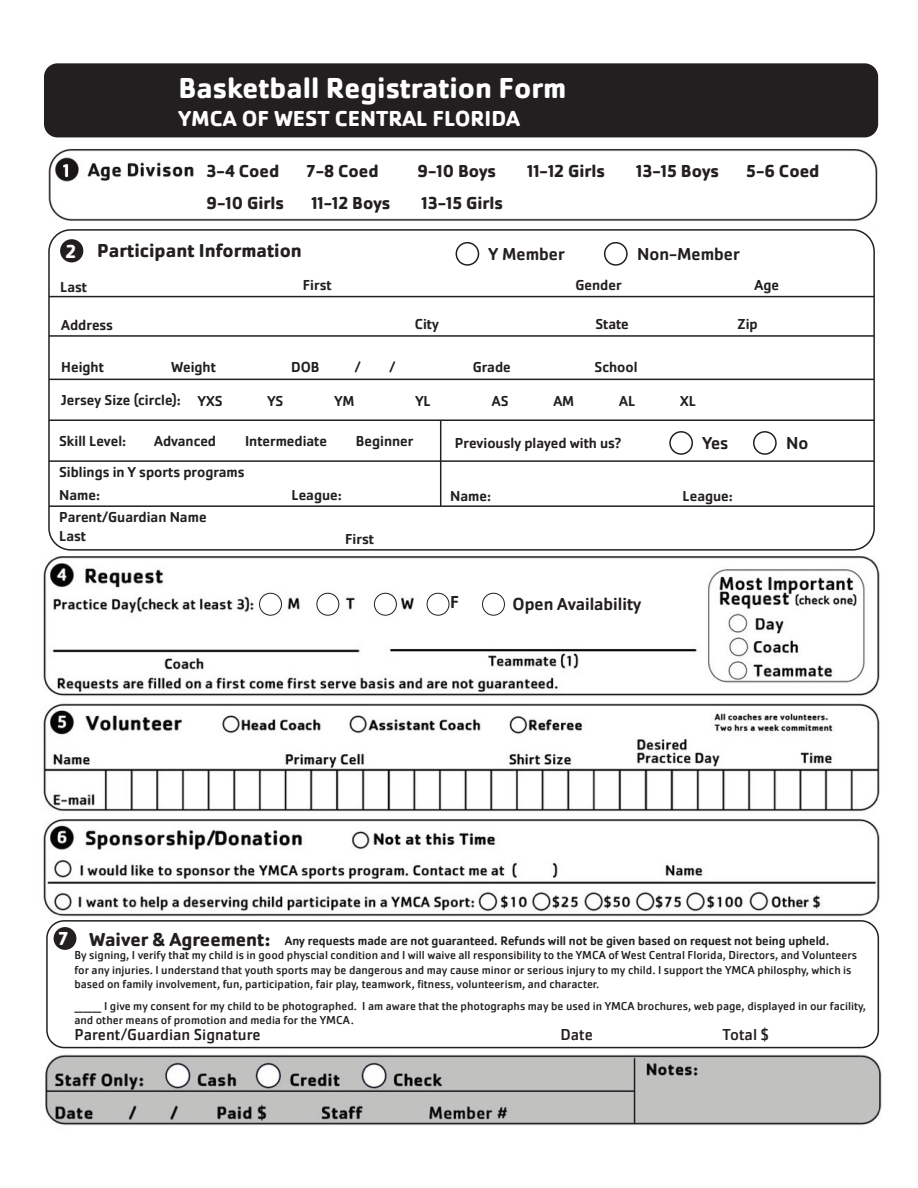
<style>
.page{position:relative;width:918px;height:1188px;background:#fff}
.page>*{position:absolute;margin:0;border:0;box-sizing:border-box;transform-origin:0 0}
.t1{font:700 30px "Cachet Pro";color:#fff}
.t2{font:700 22.5px "Cachet Pro";color:#fff}
.t3{font:700 19.5px "Cachet Pro";color:#231f20}
.t4{font:700 18px "Cachet Pro";color:#231f20}
.t5{font:500 18px "Cachet Pro";color:#231f20}
.t6{font:16.5px "Cachet Pro";color:#231f20}
.t7{font:500 15px/22.6px "Cachet Pro";color:#231f20}
.t8{font:500 12.75px "Cachet Pro";color:#231f20}
.t9{font:12px/14.4px "Cachet Pro";color:#231f20}
.s1{color:#fff}
.s2{font-size:12.75px}
</style>
<div class="page">
<img style="left:48px;top:149px;width:830px;height:72px">
<div style="left:120px;top:183px;width:386px;height:28px;background:#fff"></div>
<img style="left:43px;top:556px;width:837px;height:365px">
<img style="left:45px;top:1054px;width:837px;height:72px">
<div style="left:435px;top:579px;width:269px;height:47px;background:#fff"></div>
<div style="left:260px;top:593px;width:21px;height:22px;background:#fff;border-radius:50%"></div>
<div style="left:259px;top:593px;width:23px;height:22px;border:1px solid #231f20;border-radius:50%"></div>
<div style="left:317px;top:593px;width:22px;height:22px;background:#fff;border-radius:50%"></div>
<div style="left:317px;top:593px;width:22px;height:22px;border:1px solid #231f20;border-radius:50%"></div>
<div style="left:374px;top:593px;width:22px;height:22px;background:#fff;border-radius:50%"></div>
<div style="left:374px;top:593px;width:23px;height:22px;border:1px solid #231f20;border-radius:50%"></div>
<div style="left:427px;top:593px;width:22px;height:22px;background:#fff;border-radius:50%"></div>
<div style="left:427px;top:593px;width:22px;height:22px;border:1px solid #231f20;border-radius:50%"></div>
<div style="left:482px;top:593px;width:23px;height:22px;border:1px solid #231f20;border-radius:50%"></div>
<div style="left:46px;top:920px;width:833px;height:128px;border:2px solid #231f20;border-radius:17px"></div>
<div style="left:54px;top:927px;width:22px;height:23px;background:#231f20;border-radius:50%"></div>
<div style="left:44px;top:63px;width:834px;height:74px;background:#231f20;border-radius:14px"></div>
<div style="left:48px;top:229px;width:827px;height:322px;border:2px solid #231f20;border-radius:22px"></div>
<div style="left:60px;top:239px;width:23px;height:23px;background:#231f20;border-radius:50%"></div>
<div style="left:456px;top:242px;width:23px;height:24px;border:2px solid #231f20;border-radius:50%"></div>
<div style="left:604px;top:242px;width:24px;height:24px;border:2px solid #231f20;border-radius:50%"></div>
<hr style="left:49px;top:296px;width:825px;height:1px;background:#231f20">
<hr style="left:49px;top:335px;width:825px;height:2px;background:#231f20">
<hr style="left:49px;top:379px;width:825px;height:1px;background:#231f20">
<hr style="left:49px;top:419px;width:825px;height:2px;background:#231f20">
<hr style="left:49px;top:460px;width:825px;height:2px;background:#231f20">
<hr style="left:440px;top:420px;width:1px;height:86px;background:#231f20">
<div style="left:669px;top:431px;width:24px;height:24px;border:2px solid #231f20;border-radius:50%"></div>
<div style="left:753px;top:431px;width:24px;height:24px;border:2px solid #231f20;border-radius:50%"></div>
<hr style="left:49px;top:505px;width:825px;height:2px;background:#231f20">
<h1 class="t1" style="left:179px;top:70px;width:389px">Basketball Registration Form</h1>
<h2 class="t2" style="left:179px;top:104px;width:343px">YMCA OF WEST CENTRAL FLORIDA</h2>
<h3 class="t4" style="left:207px;top:160px;width:74px">3-4 Coed</h3>
<h3 class="t4" style="left:307px;top:160px;width:73px">7-8 Coed</h3>
<h3 class="t4" style="left:418px;top:160px;width:80px">9-10 Boys</h3>
<h3 class="t4" style="left:527px;top:160px;width:79px">11-12 Girls</h3>
<h3 class="t4" style="left:636px;top:160px;width:84px">13-15 Boys</h3>
<h3 class="t4" style="left:746px;top:160px;width:75px">5-6 Coed</h3>
<h3 class="t4" style="left:207px;top:192px;width:79px">9-10 Girls</h3>
<h3 class="t4" style="left:311px;top:192px;width:80px">11-12 Boys</h3>
<h3 class="t4" style="left:422px;top:192px;width:83px">13-15 Girls</h3>
<h3 class="t3" style="left:66px;top:239px;width:238px"><span class="s1">2</span> Participant Information</h3>
<h3 class="t5" style="left:489px;top:243px;width:78px">Y Member</h3>
<h3 class="t5" style="left:637px;top:243px;width:104px">Non-Member</h3>
<p class="t7" style="left:60px;top:276px;width:28px">Last</p>
<p class="t7" style="left:303px;top:274px;width:30px">First</p>
<p class="t7" style="left:575px;top:274px;width:48px">Gender</p>
<p class="t7" style="left:755px;top:274px;width:26px">Age</p>
<p class="t7" style="left:61px;top:314px;width:53px">Address</p>
<p class="t7" style="left:415px;top:312px;width:26px">City</p>
<p class="t7" style="left:595px;top:312px;width:35px">State</p>
<p class="t7" style="left:738px;top:312px;width:22px">Zip</p>
<p class="t7" style="left:61px;top:356px;width:44px">Height</p>
<p class="t7" style="left:171px;top:356px;width:46px">Weight</p>
<p class="t7" style="left:291px;top:356px;width:30px">DOB</p>
<p class="t7" style="left:355px;top:356px;width:7px">/</p>
<p class="t7" style="left:390px;top:356px;width:7px">/</p>
<p class="t7" style="left:473px;top:356px;width:40px">Grade</p>
<p class="t7" style="left:595px;top:356px;width:45px">School</p>
<p class="t7" style="left:61px;top:389px;width:163px">Jersey Size (circle): YXS</p>
<p class="t7" style="left:267px;top:389px;width:17px">YS</p>
<p class="t7" style="left:335px;top:389px;width:21px">YM</p>
<p class="t7" style="left:416px;top:389px;width:17px">YL</p>
<p class="t7" style="left:492px;top:389px;width:18px">AS</p>
<p class="t7" style="left:554px;top:389px;width:22px">AM</p>
<p class="t7" style="left:619px;top:389px;width:18px">AL</p>
<p class="t7" style="left:680px;top:389px;width:17px">XL</p>
<p class="t7" style="left:59px;top:430px;width:69px">Skill Level:</p>
<p class="t7" style="left:154px;top:430px;width:63px">Advanced</p>
<p class="t7" style="left:245px;top:430px;width:83px">Intermediate</p>
<p class="t7" style="left:356px;top:430px;width:59px">Beginner</p>
<p class="t7" style="left:455px;top:432px;width:168px">Previously played with us?</p>
<h3 class="t5" style="left:702px;top:432px;width:27px">Yes</h3>
<h3 class="t5" style="left:786px;top:432px;width:24px">No</h3>
<p class="t7" style="left:59px;top:461px;width:187px">Siblings in Y sports programs<br>Name:</p>
<p class="t7" style="left:292px;top:484px;width:52px">League:</p>
<p class="t7" style="left:450px;top:484px;width:43px">Name:</p>
<p class="t7" style="left:683px;top:484px;width:52px">League:</p>
<p class="t7" style="left:59px;top:507px;width:149px;line-height:19.5px">Parent/Guardian Name<br>Last</p>
<p class="t7" style="left:345px;top:528px;width:30px">First</p>
<h3 class="t5" style="left:450px;top:592px;width:10px">F</h3>
<h3 class="t5" style="left:513px;top:593px;width:130px">Open Availability</h3>
<h3 class="t3" style="left:58px;top:927px;width:213px"><span class="s1">7</span> Waiver &amp; Agreement:</h3>
<p class="t9" style="left:74px;top:948px;width:784px">By signing, I verify that my child is in good physcial condition and I will waive all responsibility to the YMCA of West Central Florida, Directors, and Volunteers for any injuries. I understand that youth sports may be dangerous and may cause minor or serious injury to my child. I support the YMCA philosphy, which is based on family involvement, fun, participation, fair play, teamwork, fitness, volunteerism, and character.</p>
<p class="t9" style="left:74px;top:999px;width:793px"><span class="s2">______</span> I give my consent for my child to be photographed. I am aware that the photographs may be used in YMCA brochures, web page, displayed in our facility, and other means of promotion and media for the YMCA.</p>
<h3 class="t6" style="left:74px;top:1024px;width:188px">Parent/Guardian Signature</h3>
<h3 class="t6" style="left:560px;top:1024px;width:34px">Date</h3>
<h3 class="t6" style="left:722px;top:1024px;width:48px">Total $</h3>
<p class="t8" style="left:285px;top:933px;width:546px">Any requests made are not guaranteed. Refunds will not be given based on request not being upheld.</p>
</div>
